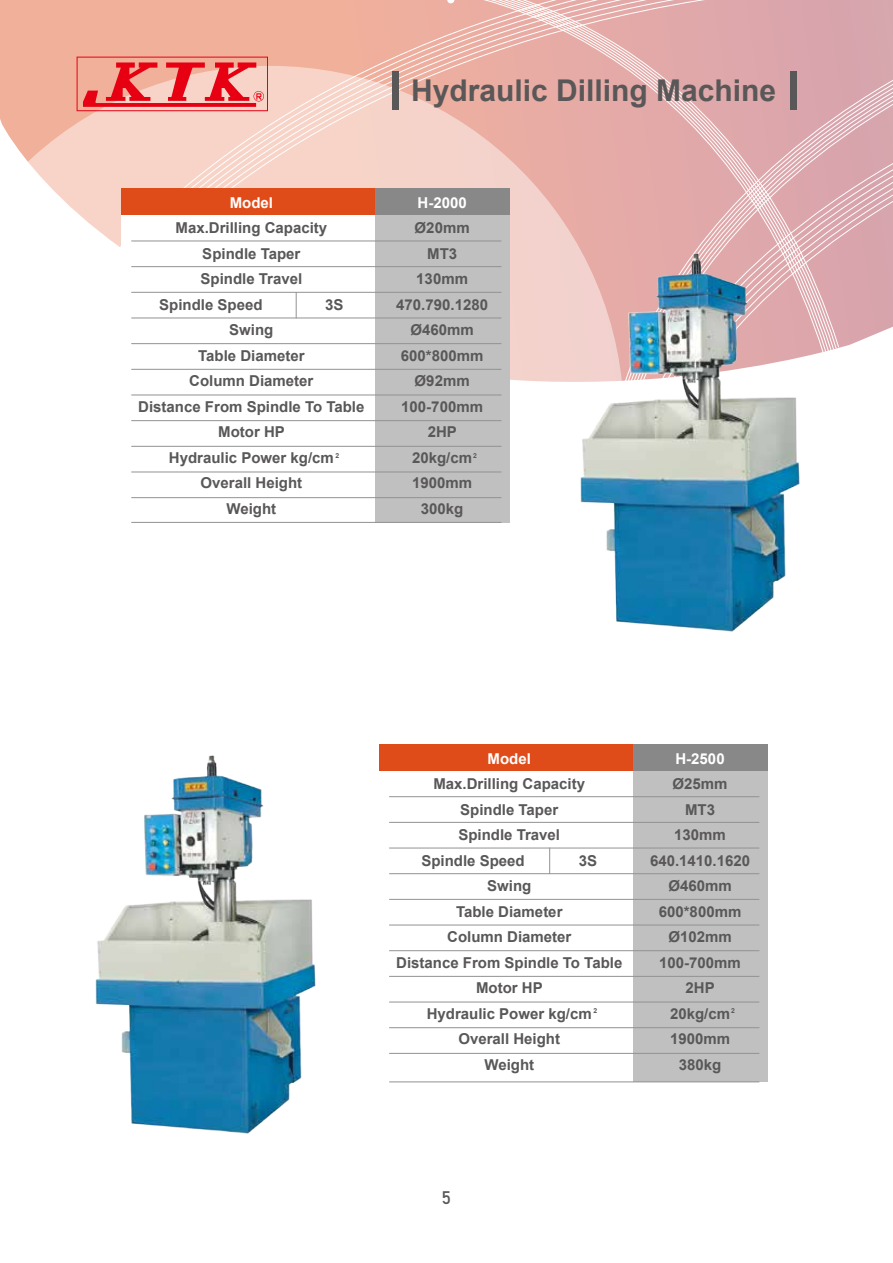
<style>
.page{position:relative;width:893px;height:1263px;background:#fff}
.page>*{position:absolute;margin:0;border:0;box-sizing:border-box;transform-origin:0 0}
.t1{font:700 30px "Arial";color:#595757}
.t2{font:18px "Bahnschrift";color:#595757}
.t3{font:700 15px/25.5px "Arial";color:#595757;text-align:center}
.t4{font:700 15px "Arial";color:#fff}
.t5{font:700 6.75px "Arial";color:#595757}
</style>
<div class="page">
<svg style="left:0;top:0;width:893px;height:351px;background:#e4afab"></svg>
<svg style="left:0;top:66px;width:624px;height:457px"></svg>
<div style="left:121px;top:188px;width:388px;height:335px;background:#fff"></div>
<div style="left:121px;top:188px;width:254px;height:27px;background:#e04c19"></div>
<div style="left:375px;top:188px;width:134px;height:335px;background:#c0c0c0"></div>
<div style="left:375px;top:188px;width:134px;height:27px;background:#898888"></div>
<hr style="left:132px;top:241px;width:369px;height:1px;background:#929292">
<hr style="left:132px;top:266px;width:369px;height:1px;background:#929292">
<hr style="left:132px;top:292px;width:369px;height:1px;background:#929292">
<hr style="left:132px;top:318px;width:369px;height:1px;background:#929292">
<svg style="left:296px;top:293px;width:1px;height:25px"></svg>
<hr style="left:132px;top:343px;width:369px;height:1px;background:#929292">
<hr style="left:132px;top:369px;width:369px;height:1px;background:#929292">
<hr style="left:132px;top:395px;width:369px;height:1px;background:#929292">
<hr style="left:132px;top:420px;width:369px;height:1px;background:#929292">
<hr style="left:132px;top:446px;width:369px;height:1px;background:#929292">
<hr style="left:132px;top:472px;width:369px;height:1px;background:#929292">
<hr style="left:132px;top:497px;width:369px;height:1px;background:#929292">
<hr style="left:132px;top:522px;width:369px;height:1px;background:#929292">
<div style="left:379px;top:744px;width:254px;height:27px;background:#e04c19"></div>
<div style="left:633px;top:744px;width:134px;height:338px;background:#c0c0c0"></div>
<div style="left:633px;top:744px;width:134px;height:27px;background:#898888"></div>
<svg style="left:549px;top:849px;width:1px;height:24px"></svg>
<hr style="left:389px;top:796px;width:370px;height:1px;background:#929292">
<hr style="left:389px;top:822px;width:370px;height:1px;background:#929292">
<hr style="left:389px;top:848px;width:370px;height:1px;background:#929292">
<hr style="left:389px;top:873px;width:370px;height:1px;background:#929292">
<hr style="left:389px;top:899px;width:370px;height:1px;background:#929292">
<hr style="left:389px;top:925px;width:370px;height:1px;background:#929292">
<hr style="left:389px;top:950px;width:370px;height:1px;background:#929292">
<hr style="left:389px;top:976px;width:370px;height:1px;background:#929292">
<hr style="left:389px;top:1002px;width:370px;height:1px;background:#929292">
<hr style="left:389px;top:1027px;width:370px;height:1px;background:#929292">
<hr style="left:389px;top:1053px;width:370px;height:1px;background:#929292">
<hr style="left:389px;top:1081px;width:370px;height:1px;background:#929292">
<div style="left:393px;top:71px;width:6px;height:39px;background:#595757"></div>
<div style="left:790px;top:71px;width:6px;height:39px;background:#595757"></div>
<svg style="left:77px;top:57px;width:191px;height:54px;background:#ee7d77"></svg>
<img style="left:551px;top:245px;width:276px;height:387px">
<img style="left:95px;top:755px;width:221px;height:379px">
<h1 class="t1" style="left:411px;top:70px;width:367px">Hydraulic Dilling Machine</h1>
<p class="t4" style="left:418px;top:192px;width:51px">H-2000</p>
<p class="t3" style="left:396px;top:215px;width:93px">Ø20mm<br>MT3<br>130mm<br>470.790.1280<br>Ø460mm<br>600*800mm<br>Ø92mm<br>100-700mm<br>2HP<br>20kg/cm<br>1900mm<br>300kg</p>
<p class="t4" style="left:230px;top:192px;width:45px">Model</p>
<p class="t3" style="left:175px;top:215px;width:153px">Max.Drilling Capacity</p>
<p class="t3" style="left:202px;top:241px;width:100px">Spindle Taper</p>
<p class="t3" style="left:200px;top:266px;width:103px">Spindle Travel</p>
<p class="t3" style="left:159px;top:292px;width:105px">Spindle Speed</p>
<p class="t3" style="left:325px;top:292px;width:20px">3S</p>
<p class="t3" style="left:138px;top:317px;width:228px">Swing<br>Table Diameter<br>Column Diameter<br>Distance From Spindle To Table<br>Motor HP<br>Hydraulic Power kg/cm<br>Overall Height<br>Weight</p>
<p class="t5" style="left:336px;top:451px;width:5px">2</p>
<p class="t5" style="left:473px;top:451px;width:5px">2</p>
<p class="t4" style="left:675px;top:748px;width:51px">H-2500</p>
<p class="t3" style="left:650px;top:771px;width:102px">Ø25mm<br>MT3<br>130mm<br>640.1410.1620<br>Ø460mm<br>600*800mm<br>Ø102mm<br>100-700mm<br>2HP<br>20kg/cm<br>1900mm<br>380kg</p>
<p class="t4" style="left:488px;top:748px;width:45px">Model</p>
<p class="t3" style="left:433px;top:771px;width:153px">Max.Drilling Capacity</p>
<p class="t3" style="left:460px;top:797px;width:100px">Spindle Taper</p>
<p class="t3" style="left:458px;top:822px;width:103px">Spindle Travel</p>
<p class="t3" style="left:421px;top:848px;width:105px">Spindle Speed</p>
<p class="t3" style="left:579px;top:848px;width:20px">3S</p>
<p class="t3" style="left:396px;top:873px;width:228px">Swing<br>Table Diameter<br>Column Diameter<br>Distance From Spindle To Table<br>Motor HP<br>Hydraulic Power kg/cm<br>Overall Height<br>Weight</p>
<p class="t5" style="left:593px;top:1006px;width:5px">2</p>
<p class="t5" style="left:731px;top:1006px;width:5px">2</p>
<p class="t2" style="left:442px;top:1184px;width:11px">5</p>
</div>
